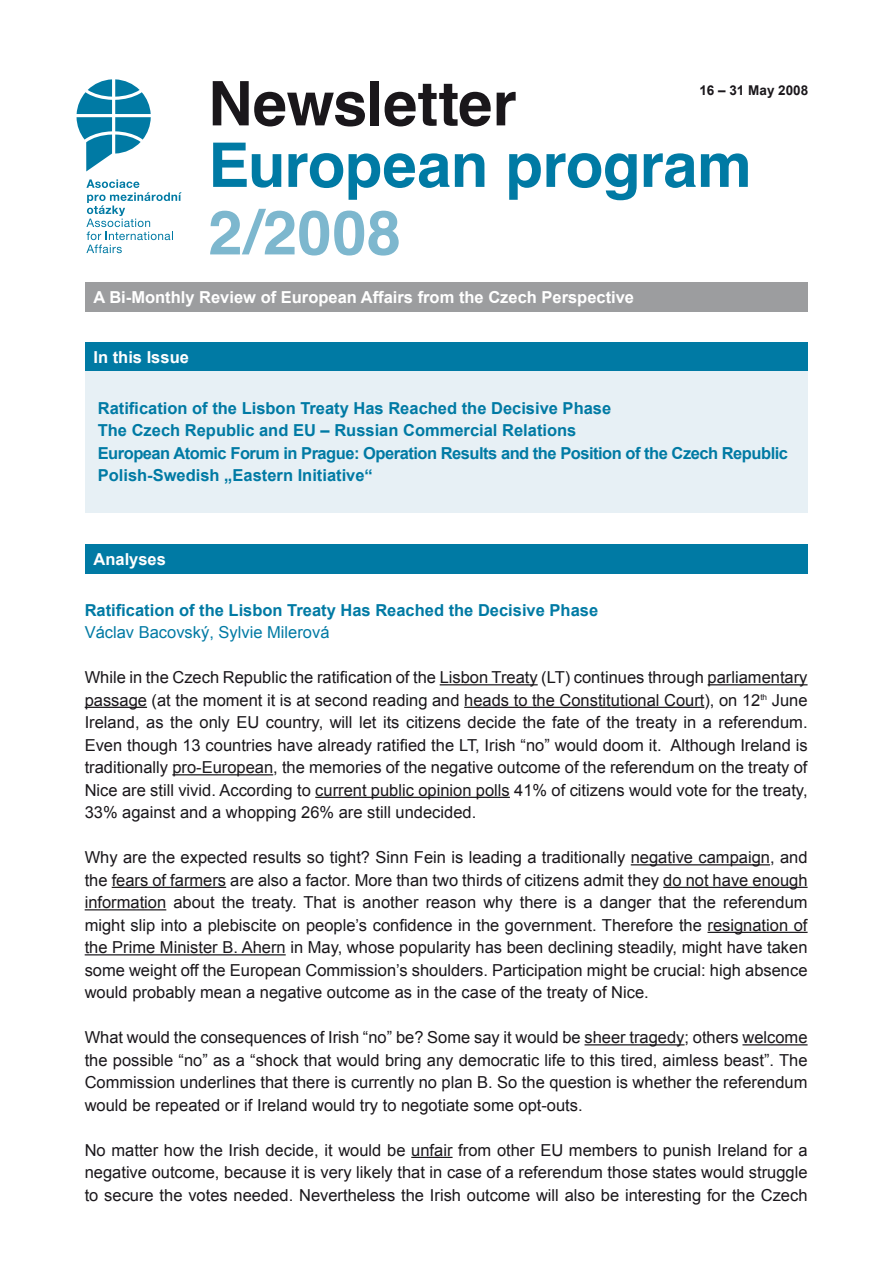
<style>
.page{position:relative;width:893px;height:1263px;background:#fff}
.page>*{position:absolute;margin:0;border:0;box-sizing:border-box;transform-origin:0 0}
.t1{font:700 61.5px "Helvetica";letter-spacing:-.01em;color:#007aa4}
.t2{font:700 61.5px "Helvetica";letter-spacing:-.005em;color:#1a171b}
.t3{font:700 61.5px "Helvetica";color:#7db7ce}
.t4{font:16.5px/22.5px "Arial";color:#1a171b;text-align:justify}
.t5{font:700 16.5px/22.5px "Arial";color:#007aa4}
.t6{font:700 16.5px "Arial";color:#fff}
.t7{font:16.5px "Arial";color:#007aa4}
.t8{font:700 13.5px "Arial";color:#1a171b}
</style>
<div class="page">
<svg style="left:86px;top:179px;width:96px;height:74px"></svg>
<svg style="left:77px;top:79px;width:74px;height:92px"></svg>
<div style="left:85px;top:544px;width:723px;height:30px;background:#007aa4"></div>
<div style="left:85px;top:282px;width:723px;height:30px;background:#9c9d9f"></div>
<div style="left:85px;top:342px;width:723px;height:30px;background:#007aa4"></div>
<div style="left:85px;top:372px;width:723px;height:141px;background:#e7f0f5"></div>
<hr style="left:440px;top:684px;width:98px;height:1px;background:#1a171b">
<hr style="left:708px;top:684px;width:100px;height:1px;background:#1a171b">
<hr style="left:85px;top:707px;width:62px;height:1px;background:#1a171b">
<hr style="left:464px;top:707px;width:240px;height:1px;background:#1a171b">
<hr style="left:172px;top:774px;width:101px;height:1px;background:#1a171b">
<hr style="left:315px;top:797px;width:195px;height:1px;background:#1a171b">
<hr style="left:631px;top:864px;width:139px;height:1px;background:#1a171b">
<hr style="left:112px;top:887px;width:114px;height:1px;background:#1a171b">
<hr style="left:663px;top:887px;width:145px;height:1px;background:#1a171b">
<hr style="left:85px;top:909px;width:81px;height:1px;background:#1a171b">
<hr style="left:707px;top:932px;width:101px;height:1px;background:#1a171b">
<hr style="left:85px;top:954px;width:201px;height:1px;background:#1a171b">
<hr style="left:584px;top:1044px;width:101px;height:1px;background:#1a171b">
<hr style="left:742px;top:1044px;width:66px;height:1px;background:#1a171b">
<hr style="left:411px;top:1157px;width:42px;height:1px;background:#1a171b">
<h1 class="t2" style="left:208px;top:54px;width:310px">Newsletter</h1>
<h1 class="t1" style="left:208px;top:116px;width:545px">European program</h1>
<h1 class="t3" style="left:208px;top:183px;width:194px">2/2008</h1>
<p class="t8" style="left:699px;top:81px;width:110px">16 – 31 May 2008</p>
<p class="t6" style="left:94px;top:287px;width:542px">A Bi-Monthly Review of European Affairs from the Czech Perspective</p>
<p class="t6" style="left:94px;top:346px;width:97px">In this Issue</p>
<p class="t5" style="left:98px;top:397px;width:692px">Ratification of the Lisbon Treaty Has Reached the Decisive Phase<br>The Czech Republic and EU – Russian Commercial Relations<br>European Atomic Forum in Prague: Operation Results and the Position of the Czech Republic Polish-Swedish „Eastern Initiative“</p>
<p class="t6" style="left:94px;top:548px;width:74px">Analyses</p>
<p class="t5" style="left:85px;top:599px;width:515px">Ratification of the Lisbon Treaty Has Reached the Decisive Phase</p>
<p class="t7" style="left:85px;top:621px;width:246px">Václav Bacovský, Sylvie Milerová</p>
<p class="t4" style="left:85px;top:666px;width:724px">While in the Czech Republic the ratification of the Lisbon Treaty (LT) continues through parliamentary passage (at the moment it is at second reading and heads to the Constitutional Court), on 12<sup>th</sup> June Ireland, as the only EU country, will let its citizens decide the fate of the treaty in a referendum.<br>Even though 13 countries have already ratified the LT, Irish “no” would doom it. Although Ireland is traditionally pro-European, the memories of the negative outcome of the referendum on the treaty of Nice are still vivid. According to current public opinion polls 41% of citizens would vote for the treaty, 33% against and a whopping 26% are still undecided.</p>
<p class="t4" style="left:85px;top:846px;width:724px">Why are the expected results so tight? Sinn Fein is leading a traditionally negative campaign, and the fears of farmers are also a factor. More than two thirds of citizens admit they do not have enough information about the treaty. That is another reason why there is a danger that the referendum might slip into a plebiscite on people’s confidence in the government. Therefore the resignation of the Prime Minister B. Ahern in May, whose popularity has been declining steadily, might have taken some weight off the European Commission’s shoulders. Participation might be crucial: high absence would probably mean a negative outcome as in the case of the treaty of Nice.</p>
<p class="t4" style="left:85px;top:1026px;width:724px">What would the consequences of Irish “no” be? Some say it would be sheer tragedy; others welcome the possible “no” as a “shock that would bring any democratic life to this tired, aimless beast”. The Commission underlines that there is currently no plan B. So the question is whether the referendum would be repeated or if Ireland would try to negotiate some opt-outs.</p>
<p class="t4" style="left:85px;top:1139px;width:724px">No matter how the Irish decide, it would be unfair from other EU members to punish Ireland for a negative outcome, because it is very likely that in case of a referendum those states would struggle to secure the votes needed. Nevertheless the Irish outcome will also be interesting for the Czech</p>
</div>
